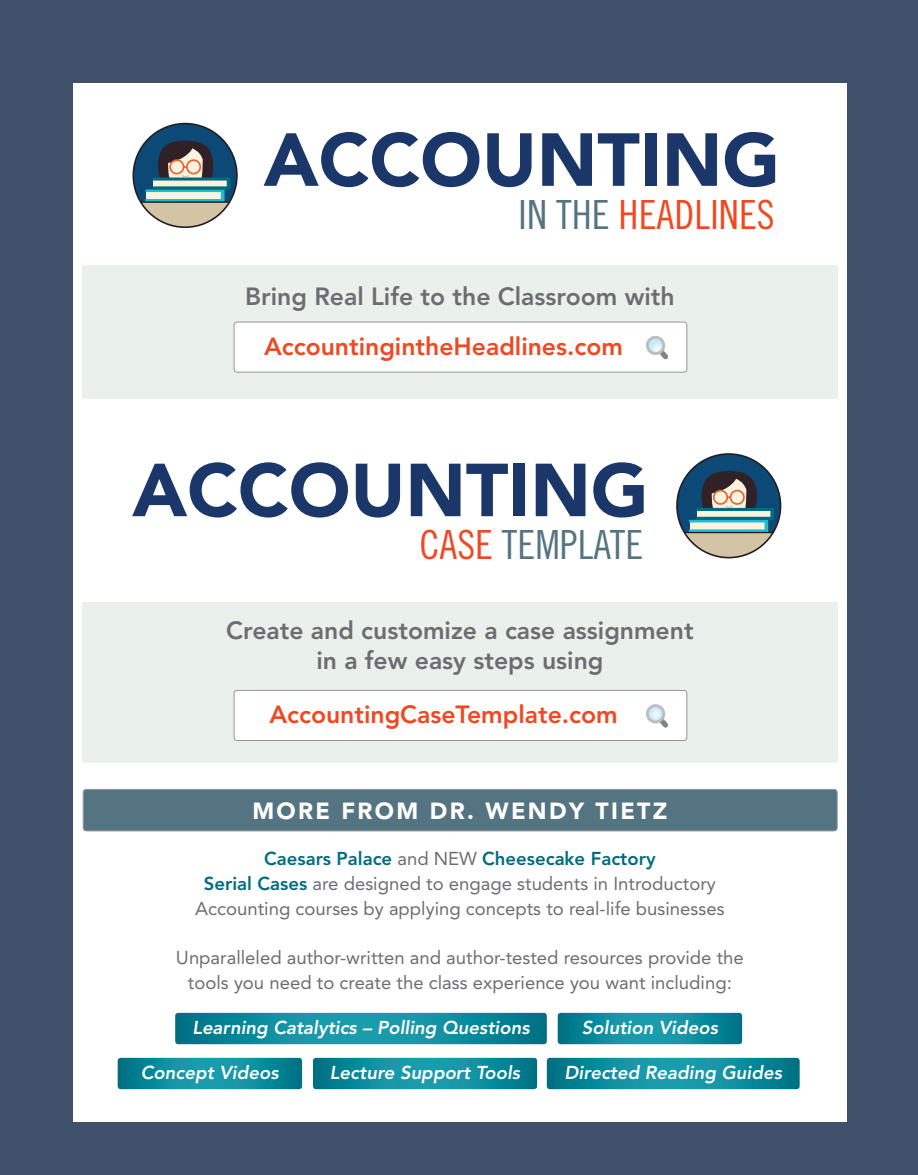
<style>
.page{position:relative;width:918px;height:1175px;background:#fff}
.page>*{position:absolute;margin:0;border:0;box-sizing:border-box;transform-origin:0 0}
.t1{font:900 74.1px "Avenir LT Pro";color:#1b3669}
.t2{font:40.2px "Trade Gothic LT Pro Cn 18";color:#f04822}
.t3{font:40.2px "Trade Gothic LT Pro Cn 18";color:#557482}
.t4{font:800 24.75px/30.9px "Avenir LT Pro";color:#6c6d70;text-align:center}
.t5{font:800 24.75px "Avenir LT Pro";color:#f04822}
.t6{font:900 23.1px "Avenir LT Pro";letter-spacing:.1em;color:#fff}
.t7{font:18.6px/24.8px "Avenir LT Pro";color:#6c6d70;text-align:center}
.t8{font:italic 800 18.6px "Avenir LT Pro";color:#fff}
.s1{color:#557482}
.s2{color:#f04822}
.s3{font-weight:800;color:#006d7f}
</style>
<div class="page">
<div style="left:0;top:0;width:918px;height:1174px;background:#40526b"></div>
<div style="left:73px;top:84px;width:774px;height:1038px;background:#fff"></div>
<div style="left:83px;top:266px;width:755px;height:133px;background:#eaf1ed"></div>
<div style="left:83px;top:603px;width:755px;height:160px;background:#eaf1ed"></div>
<div style="left:234px;top:322px;width:453px;height:50px;background:#fff;border-radius:3px"></div>
<div style="left:234px;top:321px;width:453px;height:51px;border:1px solid #939598;border-radius:3px"></div>
<div style="left:234px;top:690px;width:453px;height:50px;background:#fff;border-radius:3px"></div>
<div style="left:234px;top:690px;width:453px;height:51px;border:1px solid #939598;border-radius:3px"></div>
<div style="left:83px;top:789px;width:754px;height:42px;background:#557482;border-radius:3px"></div>
<div style="left:83px;top:789px;width:755px;height:42px;border:1px solid #939598;border-radius:3px"></div>
<div style="left:677px;top:454px;width:104px;height:103px;background:#0c4976;border-radius:50%"></div>
<svg style="left:681px;top:471px;width:95px;height:86px"></svg>
<div style="left:676px;top:453px;width:105px;height:105px;border:2px solid #231f20;border-radius:50%"></div>
<div style="left:133px;top:124px;width:104px;height:103px;background:#0c4976;border-radius:50%"></div>
<svg style="left:137px;top:141px;width:96px;height:86px"></svg>
<div style="left:133px;top:123px;width:105px;height:105px;border:2px solid #231f20;border-radius:50%"></div>
<svg style="left:646px;top:335px;width:22px;height:24px"></svg>
<svg style="left:646px;top:704px;width:22px;height:23px"></svg>
<svg style="left:558px;top:1012px;width:184px;height:32px;background:#138fa0"></svg>
<svg style="left:175px;top:1012px;width:372px;height:32px;background:#138fa0"></svg>
<svg style="left:118px;top:1057px;width:184px;height:32px;background:#138f9f"></svg>
<svg style="left:313px;top:1057px;width:224px;height:32px;background:#138f9f"></svg>
<svg style="left:547px;top:1057px;width:253px;height:32px;background:#138fa0"></svg>
<h1 class="t1" style="left:264px;top:115px;width:518px">ACCOUNTING</h1>
<h2 class="t2" style="left:518px;top:191px;width:258px"><span class="s1">IN THE</span> HEADLINES</h2>
<h3 class="t4" style="left:245px;top:281px;width:431px">Bring Real Life to the Classroom with</h3>
<h3 class="t5" style="left:264px;top:331px;width:360px">AccountingintheHeadlines.com</h3>
<h1 class="t1" style="left:132px;top:445px;width:518px">ACCOUNTING</h1>
<h2 class="t3" style="left:419px;top:521px;width:225px"><span class="s2">CASE</span> TEMPLATE</h2>
<h3 class="t4" style="left:226px;top:614px;width:469px">Create and customize a case assignment in a few easy steps using</h3>
<h3 class="t5" style="left:269px;top:700px;width:350px">AccountingCaseTemplate.com</h3>
<p class="t6" style="left:252px;top:797px;width:417px">MORE FROM DR. WENDY TIETZ</p>
<p class="t7" style="left:195px;top:846px;width:531px"><span class="s3">Caesars Palace</span> and NEW <span class="s3">Cheesecake Factory<br>Serial Cases</span> are designed to engage students in Introductory<br>Accounting courses by applying concepts to real-life businesses</p>
<p class="t7" style="left:176px;top:945px;width:569px">Unparalleled author-written and author-tested resources provide the tools you need to create the class experience you want including:</p>
<p class="t8" style="left:192px;top:1017px;width:339px">Learning Catalytics – Polling Questions</p>
<p class="t8" style="left:582px;top:1017px;width:138px">Solution Videos</p>
<p class="t8" style="left:141px;top:1061px;width:139px">Concept Videos</p>
<p class="t8" style="left:330px;top:1061px;width:192px">Lecture Support Tools</p>
<p class="t8" style="left:565px;top:1061px;width:219px">Directed Reading Guides</p>
</div>
